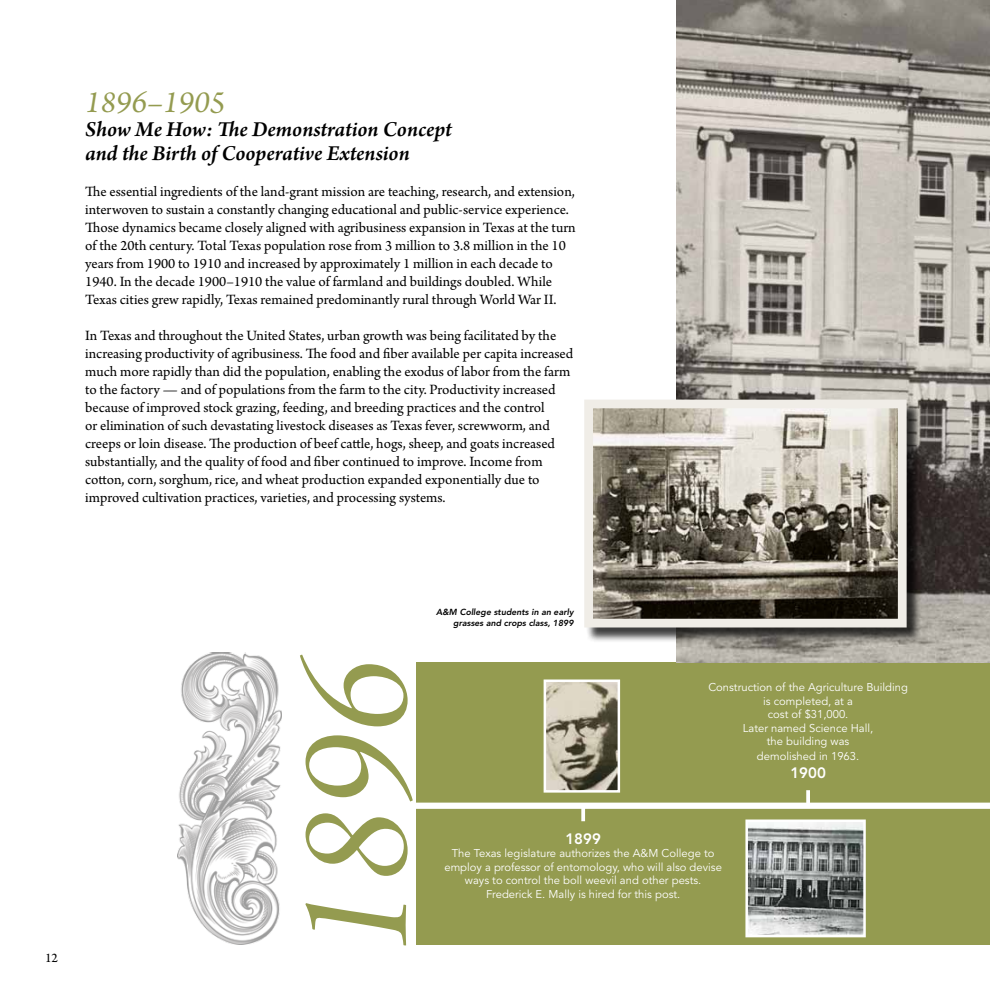
<style>
.page{position:relative;width:990px;height:990px;background:#fff}
.page>*{position:absolute;margin:0;border:0;box-sizing:border-box;transform-origin:0 0}
.t1{font:166.25px "Arno Pro Italic Display";color:#949b50}
.t2{font:italic 32.5px "Arno Pro";color:#949b50}
.t3{font:italic 600 22.5px/23.8px "Arno Pro";letter-spacing:-.005em;color:#000}
.t4{font:15px/18px "Arno Pro";color:#000}
.t5{font:800 15px "Avenir";color:#fff}
.t6{font:13.75px "Arno Pro";color:#000}
.t7{font:11.25px/13.5px "Avenir";color:#fff;text-align:center}
.t8{font:italic 800 8.75px/10.5px "Avenir";color:#000;text-align:right}
</style>
<div class="page">
<div style="left:416px;top:663px;width:574px;height:282px;background:#949b50"></div>
<div style="left:414px;top:803px;width:576px;height:6px;background:#fff"></div>
<img style="left:547px;top:683px;width:70px;height:107px">
<div style="left:544px;top:680px;width:76px;height:113px;border:2px solid #fff"></div>
<svg style="left:581px;top:809px;width:4px;height:12px"></svg>
<svg style="left:806px;top:790px;width:4px;height:13px"></svg>
<img style="left:748px;top:823px;width:115px;height:111px">
<div style="left:745px;top:820px;width:121px;height:117px;border:2px solid #fff"></div>
<img style="left:677px;top:0;width:313px;height:663px">
<img style="left:177px;top:652px;width:104px;height:293px">
<div style="left:586px;top:401px;width:336px;height:242px;background:#000;opacity:.75"></div>
<img style="left:594px;top:410px;width:303px;height:208px">
<div style="left:584px;top:400px;width:323px;height:228px;border:9px solid #f0ede7"></div>
<h2 class="t2" style="left:85px;top:84px;width:142px">1896–1905</h2>
<h3 class="t3" style="left:85px;top:118px;width:368px">Show Me How: The Demonstration Concept and the Birth of Cooperative Extension</h3>
<p class="t4" style="left:85px;top:183px;width:492px">The essential ingredients of the land-grant mission are teaching, research, and extension, interwoven to sustain a constantly changing educational and public-service experience.<br>Those dynamics became closely aligned with agribusiness expansion in Texas at the turn of the 20th century. Total Texas population rose from 3 million to 3.8 million in the 10 years from 1900 to 1910 and increased by approximately 1 million in each decade to 1940. In the decade 1900–1910 the value of farmland and buildings doubled. While Texas cities grew rapidly, Texas remained predominantly rural through World War II.</p>
<p class="t4" style="left:85px;top:327px;width:490px">In Texas and throughout the United States, urban growth was being facilitated by the increasing productivity of agribusiness. The food and fiber available per capita increased much more rapidly than did the population, enabling the exodus of labor from the farm to the factory — and of populations from the farm to the city. Productivity increased because of improved stock grazing, feeding, and breeding practices and the control<br>or elimination of such devastating livestock diseases as Texas fever, screwworm, and creeps or loin disease. The production of beef cattle, hogs, sheep, and goats increased substantially, and the quality of food and fiber continued to improve. Income from cotton, corn, sorghum, rice, and wheat production expanded exponentially due to improved cultivation practices, varieties, and processing systems.</p>
<p class="t6" style="left:45px;top:950px;width:15px">12</p>
<h1 class="t1" style="left:263px;top:958px;width:305px;rotate:-90deg">1896</h1>
<p class="t8" style="left:436px;top:607px;width:139px">A&amp;M College students in an early grasses and crops class, 1899</p>
<p class="t7" style="left:708px;top:681px;width:201px">Construction of the Agriculture Building is completed, at a<br>cost of $31,000.<br>Later named Science Hall,<br>the building was</p>
<p class="t7" style="left:757px;top:750px;width:104px">demolished in 1963.</p>
<p class="t5" style="left:790px;top:764px;width:37px">1900</p>
<p class="t5" style="left:565px;top:830px;width:37px">1899</p>
<p class="t7" style="left:444px;top:847px;width:279px">The Texas legislature authorizes the A&amp;M College to employ a professor of entomology, who will also devise ways to control the boll weevil and other pests.<br>Frederick E. Mally is hired for this post.</p>
</div>
